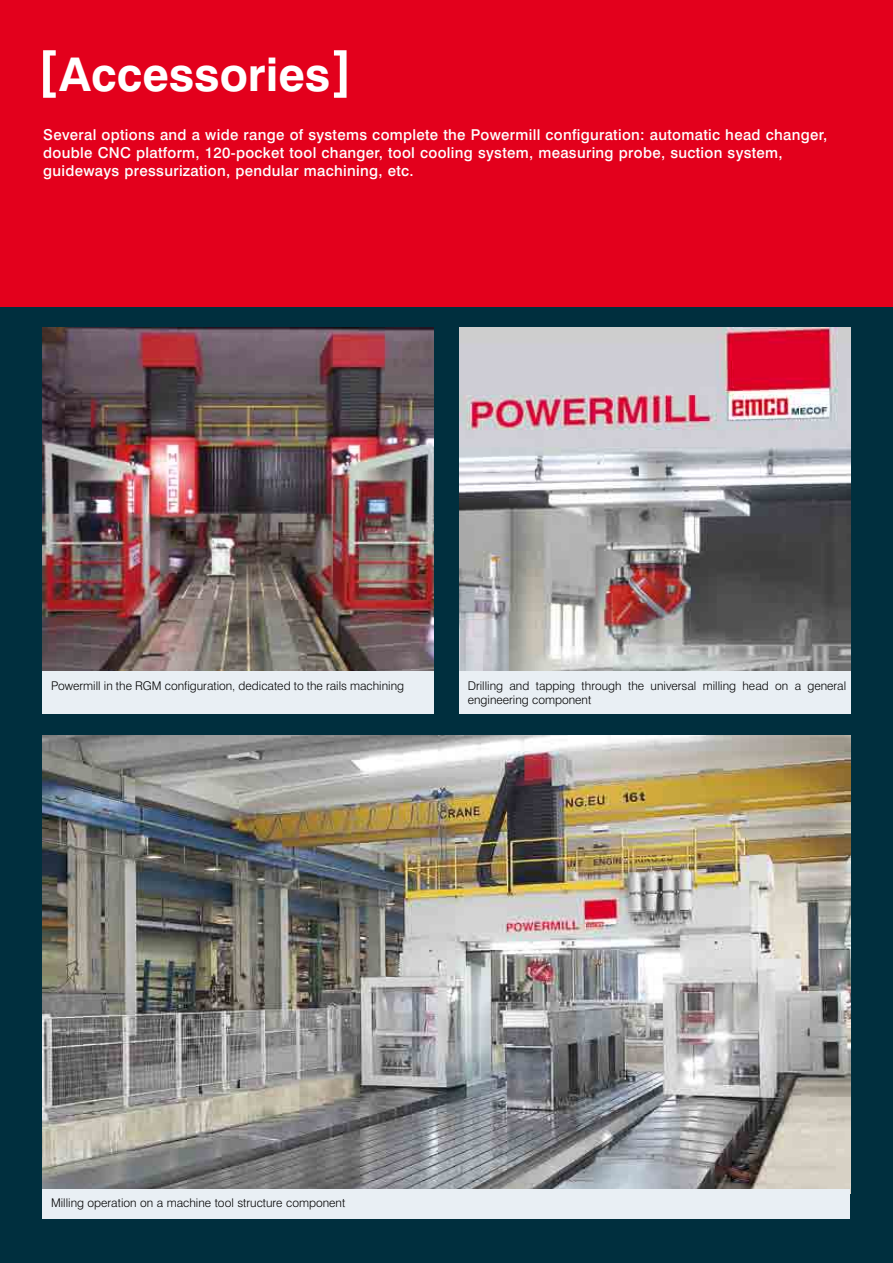
<style>
.page{position:relative;width:893px;height:1263px;background:#002f3e}
.page>*{position:absolute;margin:0;border:0;box-sizing:border-box;transform-origin:0 0}
.t1{font:700 46.5px "Swiss 721 BT";color:#fff}
.t2{font:500 15px/18px "Swiss 721 BT";letter-spacing:.02em;color:#fff}
.t3{font:300 12px/14.4px "Swiss 721 BT";color:#000}
.s1{font-size:51px}
</style>
<div class="page">
<div style="left:0;top:0;width:893px;height:306px;background:#e3001c"></div>
<img style="left:43px;top:736px;width:807px;height:453px">
<img style="left:43px;top:327px;width:391px;height:344px">
<div style="left:43px;top:1189px;width:807px;height:30px;background:#e9eff4"></div>
<div style="left:43px;top:671px;width:391px;height:43px;background:#e9eff4"></div>
<img style="left:459px;top:328px;width:391px;height:343px">
<div style="left:459px;top:671px;width:391px;height:43px;background:#e9eff4"></div>
<h1 class="t1" style="left:37px;top:46px;width:316px"><span class="s1">[</span>Accessories<span class="s1">]</span></h1>
<p class="t2" style="left:43px;top:126px;width:785px">Several options and a wide range of systems complete the Powermill configuration: automatic head changer, double CNC platform, 120-pocket tool changer, tool cooling system, measuring probe, suction system, guideways pressurization, pendular machining, etc.</p>
<p class="t3" style="left:51px;top:678px;width:355px">Powermill in the RGM configuration, dedicated to the rails machining</p>
<p class="t3" style="left:468px;top:678px;width:380px">Drilling and tapping through the universal milling head on a general engineering component</p>
<p class="t3" style="left:51px;top:1196px;width:296px">Milling operation on a machine tool structure component</p>
</div>
